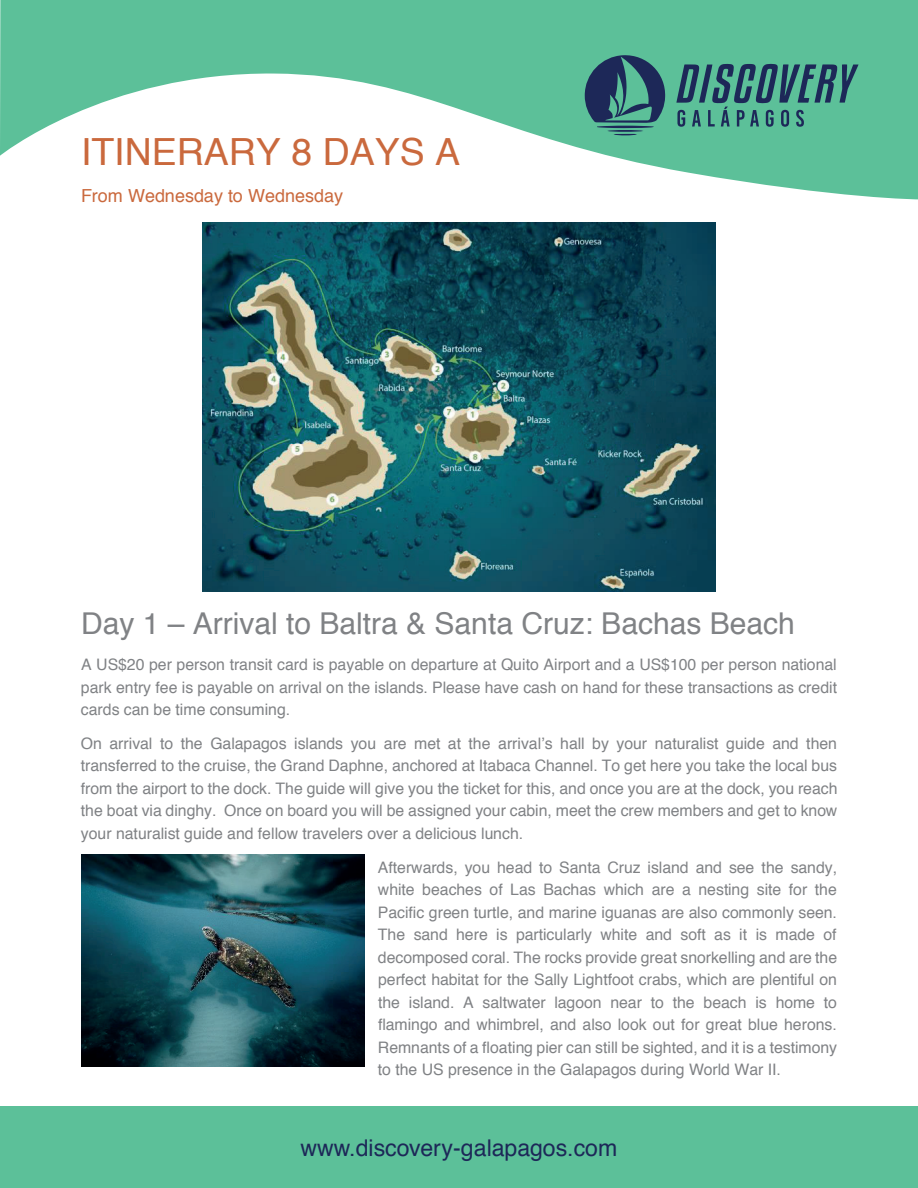
<style>
.page{position:relative;width:918px;height:1188px;background:#fff}
.page>*{position:absolute;margin:0;border:0;box-sizing:border-box;transform-origin:0 0}
.t1{font:37.5px "Helvetica";color:#ca693d}
.t2{font:30px "Helvetica";color:#808285}
.t3{font:23.1px "Helvetica";color:#1d2858}
.t4{font:18px "Helvetica";color:#ca693d}
.t5{font:15.9px/22.5px "Helvetica";color:#808285;text-align:justify}
</style>
<div class="page">
<img style="left:202px;top:222px;width:514px;height:370px">
<img style="left:81px;top:854px;width:283px;height:213px">
<div style="left:0;top:1106px;width:918px;height:82px;background:#5cc099"></div>
<svg style="left:0;top:0;width:918px;height:199px;fill:#5cc099"></svg>
<svg style="left:585px;top:54px;width:81px;height:82px;background:#3c7378"></svg>
<svg style="left:676px;top:64px;width:183px;height:63px;background:#458a82"></svg>
<h1 class="t1" style="left:81px;top:123px;width:381px">ITINERARY 8 DAYS A</h1>
<p class="t4" style="left:81px;top:181px;width:264px">From Wednesday to Wednesday</p>
<h2 class="t2" style="left:81px;top:600px;width:715px">Day 1 – Arrival to Baltra &amp; Santa Cruz: Bachas Beach</h2>
<p class="t5" style="left:81px;top:654px;width:758px">A US$20 per person transit card is payable on departure at Quito Airport and a US$100 per person national park entry fee is payable on arrival on the islands. Please have cash on hand for these transactions as credit cards can be time consuming.</p>
<p class="t5" style="left:81px;top:733px;width:758px">On arrival to the Galapagos islands you are met at the arrival’s hall by your naturalist guide and then transferred to the cruise, the Grand Daphne, anchored at Itabaca Channel. To get here you take the local bus from the airport to the dock. The guide will give you the ticket for this, and once you are at the dock, you reach the boat via dinghy. Once on board you will be assigned your cabin, meet the crew members and get to know your naturalist guide and fellow travelers over a delicious lunch.</p>
<p class="t5" style="left:378px;top:856px;width:461px">Afterwards, you head to Santa Cruz island and see the sandy, white beaches of Las Bachas which are a nesting site for the Pacific green turtle, and marine iguanas are also commonly seen.<br>The sand here is particularly white and soft as it is made of decomposed coral. The rocks provide great snorkelling and are the perfect habitat for the Sally Lightfoot crabs, which are plentiful on the island. A saltwater lagoon near to the beach is home to flamingo and whimbrel, and also look out for great blue herons.<br>Remnants of a floating pier can still be sighted, and it is a testimony to the US presence in the Galapagos during World War II.</p>
<h3 class="t3" style="left:301px;top:1130px;width:318px">www.discovery-galapagos.com</h3>
</div>
